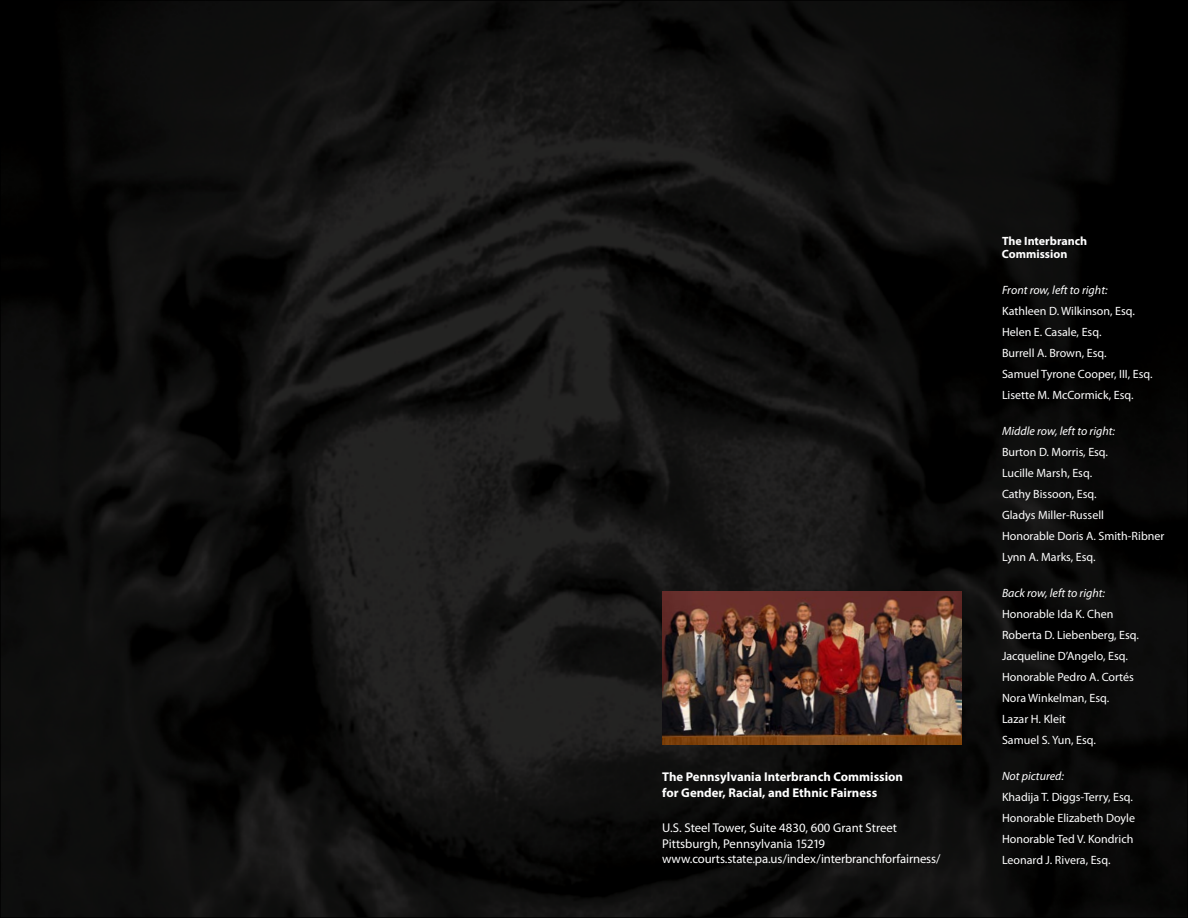
<style>
.page{position:relative;width:1188px;height:918px;background:#fff}
.page>*{position:absolute;margin:0;border:0;box-sizing:border-box;transform-origin:0 0}
.t1{font:12.75px/15.9px "Myriad Pro";letter-spacing:-.01em;color:#fff}
.t2{font:700 12.75px/16.2px "Myriad Pro";color:#fff}
.t3{font:12px/21px "Myriad Pro";color:#fff}
.t4{font:italic 12px "Myriad Pro";color:#fff}
.t5{font:700 12px/13.5px "Myriad Pro";color:#fff}
</style>
<div class="page">
<img style="left:2px;top:2px;width:1184px;height:914px">
<img style="left:662px;top:591px;width:300px;height:153px">
<svg style="left:37px;top:868px;width:4px;height:7px"></svg>
<p class="t2" style="left:662px;top:768px;width:242px">The Pennsylvania Interbranch Commission for Gender, Racial, and Ethnic Fairness</p>
<p class="t1" style="left:662px;top:819px;width:280px">U.S. Steel Tower, Suite 4830, 600 Grant Street<br>Pittsburgh, Pennsylvania 15219 www.courts.state.pa.us/index/interbranchforfairness/</p>
<p class="t5" style="left:1002px;top:233px;width:87px">The Interbranch<br>Commission</p>
<p class="t4" style="left:1002px;top:283px;width:107px">Front row, left to right:</p>
<p class="t3" style="left:1002px;top:300px;width:152px">Kathleen D. Wilkinson, Esq.<br>Helen E. Casale, Esq.<br>Burrell A. Brown, Esq.<br>Samuel Tyrone Cooper, III, Esq.<br>Lisette M. McCormick, Esq.</p>
<p class="t4" style="left:1002px;top:424px;width:115px">Middle row, left to right:</p>
<p class="t3" style="left:1002px;top:441px;width:164px">Burton D. Morris, Esq.<br>Lucille Marsh, Esq.<br>Cathy Bissoon, Esq.<br>Gladys Miller-Russell<br>Honorable Doris A. Smith-Ribner<br>Lynn A. Marks, Esq.</p>
<p class="t4" style="left:1002px;top:586px;width:105px">Back row, left to right:</p>
<p class="t3" style="left:1002px;top:603px;width:139px">Honorable Ida K. Chen<br>Roberta D. Liebenberg, Esq.<br>Jacqueline D’Angelo, Esq.<br>Honorable Pedro A. Cortés<br>Nora Winkelman, Esq.<br>Lazar H. Kleit<br>Samuel S. Yun, Esq.</p>
<p class="t4" style="left:1002px;top:769px;width:64px">Not pictured:</p>
<p class="t3" style="left:1002px;top:786px;width:135px">Khadija T. Diggs-Terry, Esq.<br>Honorable Elizabeth Doyle<br>Honorable Ted V. Kondrich<br>Leonard J. Rivera, Esq.</p>
</div>
